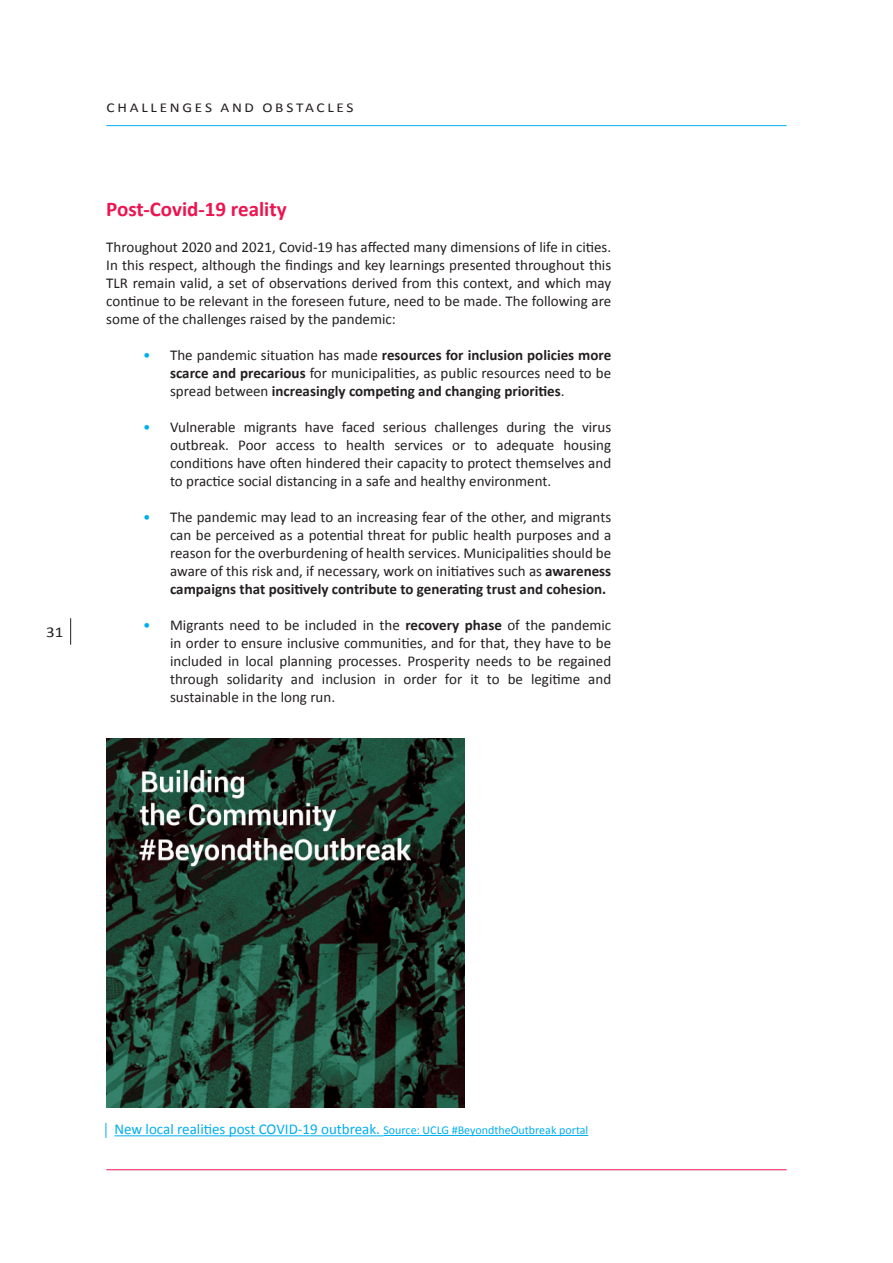
<style>
.page{position:relative;width:893px;height:1263px;background:#fff}
.page>*{position:absolute;margin:0;border:0;box-sizing:border-box;transform-origin:0 0}
.title_3_not_in_toc{font:700 21px "Calibri";color:#ed1450}
.body{font:15px/18px "Calibri";color:#231f20;text-align:justify}
.t1{font:700 15px/18px "Calibri";color:#231f20;text-align:justify}
.Photo_captions{font:15px "Calibri";color:#00aeef}
.body-2{font:15px "Calibri";color:#231f20;scale:1.13 1}
.t2{font:13.5px "Calibri";letter-spacing:.18em;color:#231f20;scale:1.13 1}
.s1{font-weight:400;color:#00aeef}
.s2{font-weight:400}
.s3{color:#00aeef}
.s4{font-weight:700}
.s5{font-size:12px}
</style>
<div class="page">
<hr style="left:106px;top:125px;width:681px;height:1px;background:#00aeef">
<hr style="left:106px;top:1169px;width:681px;height:1px;background:#ed1450">
<svg style="left:70px;top:618px;width:1px;height:27px"></svg>
<img style="left:106px;top:738px;width:358px;height:369px">
<svg style="left:106px;top:1123px;width:1px;height:15px"></svg>
<hr style="left:114px;top:1135px;width:269px;height:1px;background:#00aeef">
<hr style="left:383px;top:1135px;width:205px;height:1px;background:#00aeef">
<p class="body-2" style="left:46px;top:623px;width:17px">31</p>
<p class="t2" style="left:107px;top:99px;width:220px">CHALLENGES AND OBSTACLES</p>
<p class="title_3_not_in_toc" style="left:106px;top:196px;width:182px">Post-Covid-19 reality</p>
<p class="body" style="left:106px;top:238px;width:506px">Throughout 2020 and 2021, Covid-19 has affected many dimensions of life in cities.<br>In this respect, although the findings and key learnings presented throughout this TLR remain valid, a set of observations derived from this context, and which may continue to be relevant in the foreseen future, need to be made. The following are some of the challenges raised by the pandemic:</p>
<p class="t1" style="left:170px;top:346px;width:443px;text-indent:-27px"><span class="s1">•</span> <span class="s2">The pandemic situation has made</span> resources for inclusion policies more scarce and precarious <span class="s2">for municipalities, as public resources need to be spread between</span> increasingly competing and changing priorities<span class="s2">.</span></p>
<p class="body" style="left:170px;top:418px;width:443px;text-indent:-27px"><span class="s3">•</span> Vulnerable migrants have faced serious challenges during the virus outbreak. Poor access to health services or to adequate housing conditions have often hindered their capacity to protect themselves and to practice social distancing in a safe and healthy environment.</p>
<p class="body" style="left:170px;top:508px;width:443px;text-indent:-27px"><span class="s3">•</span> The pandemic may lead to an increasing fear of the other, and migrants can be perceived as a potential threat for public health purposes and a reason for the overburdening of health services. Municipalities should be aware of this risk and, if necessary, work on initiatives such as <span class="s4">awareness campaigns that positively contribute to generating trust and cohesion.</span></p>
<p class="body" style="left:170px;top:616px;width:443px;text-indent:-27px"><span class="s3">•</span> Migrants need to be included in the <span class="s4">recovery phase</span> of the pandemic in order to ensure inclusive communities, and for that, they have to be included in local planning processes. Prosperity needs to be regained through solidarity and inclusion in order for it to be legitime and sustainable in the long run.</p>
<p class="Photo_captions" style="left:114px;top:1120px;width:475px">New local realities post COVID-19 outbreak. <span class="s5">Source: UCLG #BeyondtheOutbreak portal</span></p>
</div>
